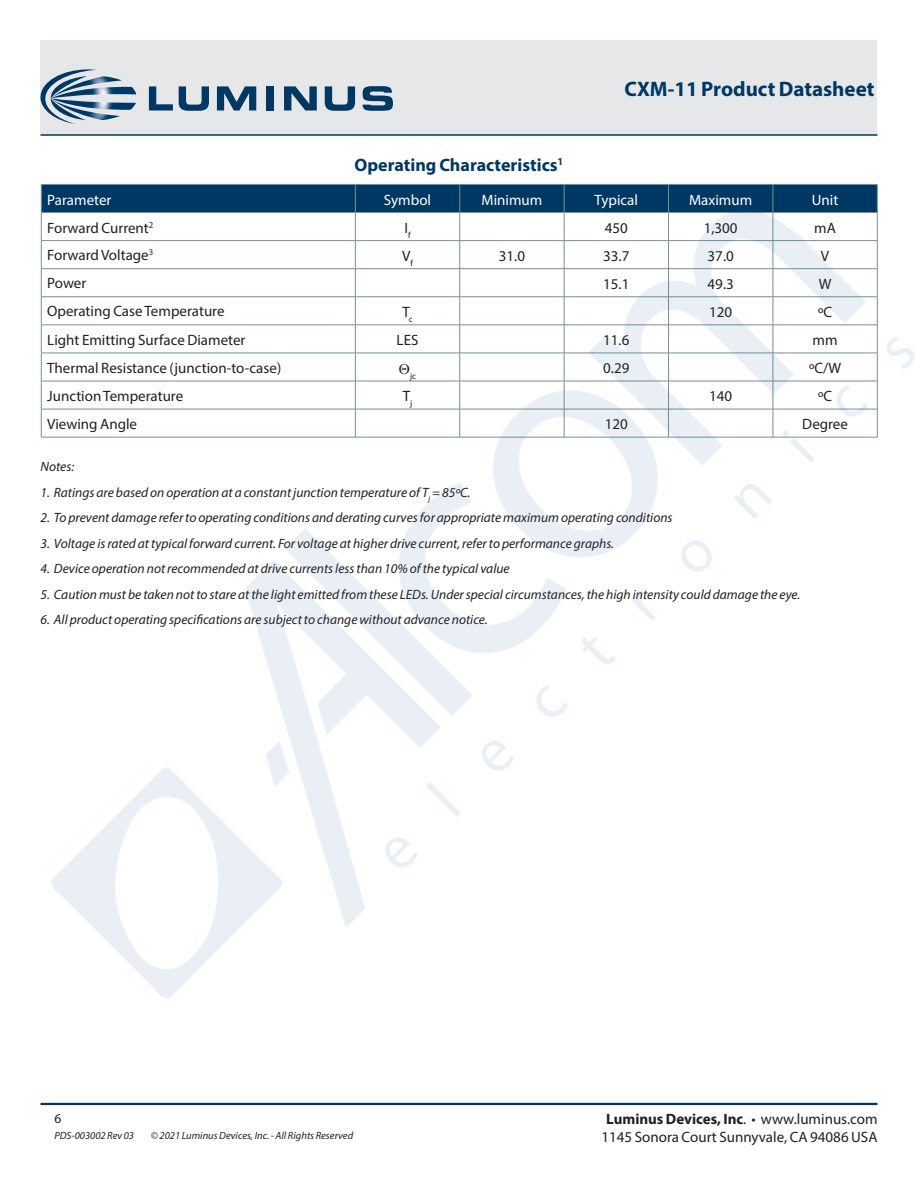
<style>
.page{position:relative;width:918px;height:1188px;background:#fff}
.page>*{position:absolute;margin:0;border:0;box-sizing:border-box;transform-origin:0 0}
.DS_Title1{font:700 21px "Myriad Pro";color:#003863}
.节{font:700 18px "Myriad Pro";color:#003863}
.DS_Body{font:15px "Myriad Pro";color:#231f20}
.t1{font:15px "Myriad Pro";color:#fff}
.t2{font:700 15px "Myriad Pro";color:#231f20}
.DS_Body-2{font:italic 13.5px "Myriad Pro";color:#231f20}
.zzFooterRight2{font:13.5px "Myriad Pro";color:#231f20}
.zzFooterRight1{font:italic 10.5px "Myriad Pro";color:#231f20}
.t3{font:8.7px "Myriad Pro";color:#231f20}
.s1{font-weight:400}
</style>
<div class="page">
<div style="left:40px;top:40px;width:838px;height:95px;background:#e6e7e9"></div>
<hr style="left:40px;top:1103px;width:838px;height:2px;background:#003863">
<hr style="left:40px;top:134px;width:838px;height:2px;background:#003863">
<svg style="left:40px;top:69px;width:96px;height:55px"></svg>
<svg style="left:149px;top:86px;width:24px;height:25px"></svg>
<svg style="left:179px;top:86px;width:30px;height:25px"></svg>
<svg style="left:217px;top:86px;width:39px;height:25px"></svg>
<div style="left:266px;top:86px;width:8px;height:25px;background:#003863"></div>
<svg style="left:284px;top:86px;width:33px;height:25px"></svg>
<svg style="left:325px;top:86px;width:30px;height:25px"></svg>
<svg style="left:363px;top:86px;width:30px;height:25px"></svg>
<img style="left:40px;top:135px;width:874px;height:863px">
<svg style="left:41px;top:184px;width:837px;height:253px"></svg>
<p class="节" style="left:355px;top:154px;width:210px">Operating Characteristics<sup>1</sup></p>
<p class="DS_Title1" style="left:624px;top:75px;width:252px">CXM-11 Product Datasheet</p>
<p class="t1" style="left:47px;top:190px;width:66px">Parameter</p>
<p class="t1" style="left:384px;top:190px;width:49px">Symbol</p>
<p class="t1" style="left:482px;top:190px;width:62px">Minimum</p>
<p class="t1" style="left:595px;top:190px;width:45px">Typical</p>
<p class="t1" style="left:689px;top:190px;width:65px">Maximum</p>
<p class="t1" style="left:812px;top:190px;width:28px">Unit</p>
<p class="DS_Body" style="left:47px;top:219px;width:108px">Forward Current<sup>2</sup></p>
<p class="DS_Body" style="left:404px;top:219px;width:8px">I<sub>f</sub></p>
<p class="DS_Body" style="left:605px;top:219px;width:25px">450</p>
<p class="DS_Body" style="left:704px;top:219px;width:35px">1,300</p>
<p class="DS_Body" style="left:814px;top:219px;width:23px">mA</p>
<p class="DS_Body" style="left:47px;top:246px;width:108px">Forward Voltage<sup>3</sup></p>
<p class="DS_Body" style="left:402px;top:247px;width:12px">V<sub>f</sub></p>
<p class="DS_Body" style="left:499px;top:247px;width:28px">31.0</p>
<p class="DS_Body" style="left:603px;top:247px;width:28px">33.7</p>
<p class="DS_Body" style="left:708px;top:247px;width:28px">37.0</p>
<p class="DS_Body" style="left:821px;top:247px;width:10px">V</p>
<p class="DS_Body" style="left:47px;top:274px;width:41px">Power</p>
<p class="DS_Body" style="left:603px;top:275px;width:28px">15.1</p>
<p class="DS_Body" style="left:708px;top:275px;width:28px">49.3</p>
<p class="DS_Body" style="left:819px;top:275px;width:14px">W</p>
<p class="DS_Body" style="left:47px;top:302px;width:179px">Operating Case Temperature</p>
<p class="DS_Body" style="left:402px;top:303px;width:12px">T<sub>c</sub></p>
<p class="DS_Body" style="left:709px;top:303px;width:25px">120</p>
<p class="DS_Body" style="left:818px;top:303px;width:16px">ºC</p>
<p class="DS_Body" style="left:47px;top:330px;width:200px">Light Emitting Surface Diameter</p>
<p class="DS_Body" style="left:397px;top:331px;width:23px">LES</p>
<p class="DS_Body" style="left:603px;top:331px;width:28px">11.6</p>
<p class="DS_Body" style="left:813px;top:331px;width:27px">mm</p>
<p class="DS_Body" style="left:47px;top:358px;width:235px">Thermal Resistance (junction-to-case)</p>
<p class="t3" style="left:410px;top:370px;width:8px">jc</p>
<p class="DS_Body" style="left:603px;top:359px;width:28px">0.29</p>
<p class="DS_Body" style="left:809px;top:359px;width:33px">ºC/W</p>
<p class="DS_Body" style="left:47px;top:386px;width:137px">Junction Temperature</p>
<p class="DS_Body" style="left:403px;top:387px;width:11px">T<sub>j</sub></p>
<p class="DS_Body" style="left:709px;top:387px;width:25px">140</p>
<p class="DS_Body" style="left:818px;top:387px;width:16px">ºC</p>
<p class="DS_Body" style="left:47px;top:414px;width:91px">Viewing Angle</p>
<p class="DS_Body" style="left:605px;top:415px;width:25px">120</p>
<p class="DS_Body" style="left:802px;top:415px;width:47px">Degree</p>
<p class="DS_Body-2" style="left:40px;top:458px;width:35px">Notes:</p>
<p class="DS_Body-2" style="left:40px;top:484px;width:431px">1. Ratings are based on operation at a constant junction temperature of T<sub>j</sub> = 85ºC.</p>
<p class="DS_Body-2" style="left:40px;top:509px;width:634px">2. To prevent damage refer to operating conditions and derating curves for appropriate maximum operating conditions</p>
<p class="DS_Body-2" style="left:40px;top:535px;width:575px">3. Voltage is rated at typical forward current. For voltage at higher drive current, refer to performance graphs.</p>
<p class="DS_Body-2" style="left:40px;top:560px;width:471px">4. Device operation not recommended at drive currents less than 10% of the typical value</p>
<p class="DS_Body-2" style="left:40px;top:586px;width:761px">5. Caution must be taken not to stare at the light emitted from these LEDs. Under special circumstances, the high intensity could damage the eye.</p>
<p class="DS_Body-2" style="left:40px;top:611px;width:449px">6. All product operating specifications are subject to change without advance notice.</p>
<p class="zzFooterRight2" style="left:54px;top:1110px;width:8px">6</p>
<p class="zzFooterRight1" style="left:54px;top:1129px;width:81px">PDS-003002 Rev 03</p>
<p class="zzFooterRight1" style="left:151px;top:1129px;width:204px">© 2021 Luminus Devices, Inc. - All Rights Reserved</p>
<p class="t2" style="left:606px;top:1109px;width:273px">Luminus Devices, Inc<span class="s1">. • www.luminus.com</span></p>
<p class="DS_Body" style="left:601px;top:1127px;width:278px">1145 Sonora Court Sunnyvale, CA 94086 USA</p>
</div>
